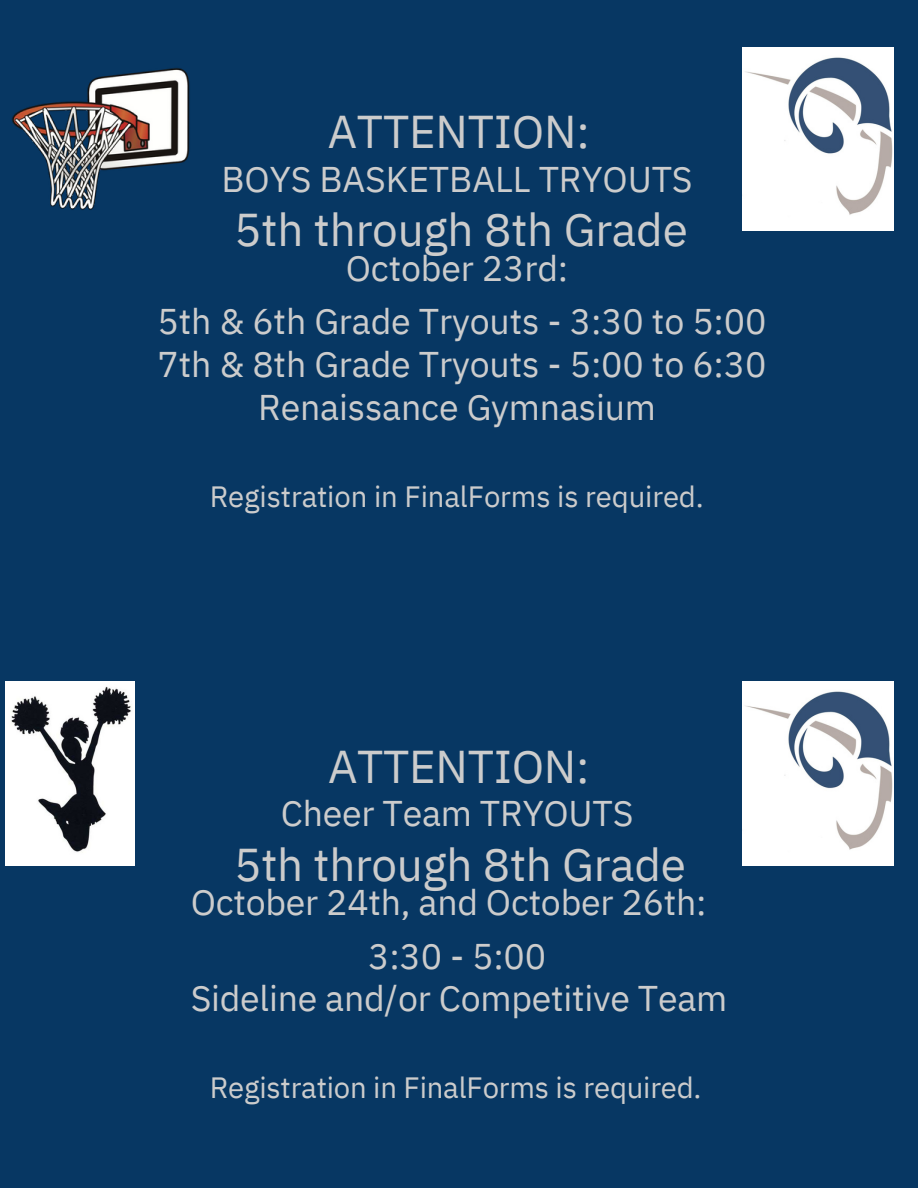
<style>
.page{position:relative;width:918px;height:1188px;background:#073763}
.page>*{position:absolute;margin:0;border:0;box-sizing:border-box;transform-origin:0 0}
.t1{font:45.9px "IBM Plex Sans";letter-spacing:-.005em;color:#ccc}
.t2{font:35.7px "IBM Plex Sans";letter-spacing:-.005em;color:#ccc}
.t3{font:29.25px "IBM Plex Sans";letter-spacing:-.005em;color:#ccc}
</style>
<div class="page">
<img style="left:742px;top:47px;width:151px;height:184px">
<img style="left:12px;top:68px;width:178px;height:142px">
<img style="left:742px;top:682px;width:151px;height:183px">
<img style="left:6px;top:682px;width:129px;height:183px">
<p class="t1" style="left:328px;top:101px;width:264px">ATTENTION:</p>
<p class="t2" style="left:221px;top:155px;width:473px">BOYS BASKETBALL TRYOUTS</p>
<p class="t1" style="left:234px;top:199px;width:455px">5th through 8th Grade</p>
<p class="t2" style="left:346px;top:244px;width:224px">October 23rd:</p>
<p class="t2" style="left:158px;top:298px;width:610px">5th &amp; 6th Grade Tryouts - 3:30 to 5:00</p>
<p class="t2" style="left:158px;top:340px;width:610px">7th &amp; 8th Grade Tryouts - 5:00 to 6:30</p>
<p class="t2" style="left:258px;top:383px;width:400px">Renaissance Gymnasium</p>
<p class="t3" style="left:210px;top:477px;width:496px">Registration in FinalForms is required.</p>
<p class="t1" style="left:328px;top:735px;width:263px">ATTENTION:</p>
<p class="t2" style="left:281px;top:790px;width:354px">Cheer Team TRYOUTS</p>
<p class="t1" style="left:234px;top:834px;width:453px">5th through 8th Grade</p>
<p class="t2" style="left:191px;top:879px;width:517px">October 24th, and October 26th:</p>
<p class="t2" style="left:368px;top:932px;width:179px">3:30 - 5:00</p>
<p class="t2" style="left:191px;top:974px;width:538px">Sideline and/or Competitive Team</p>
<p class="t3" style="left:210px;top:1068px;width:493px">Registration in FinalForms is required.</p>
</div>
